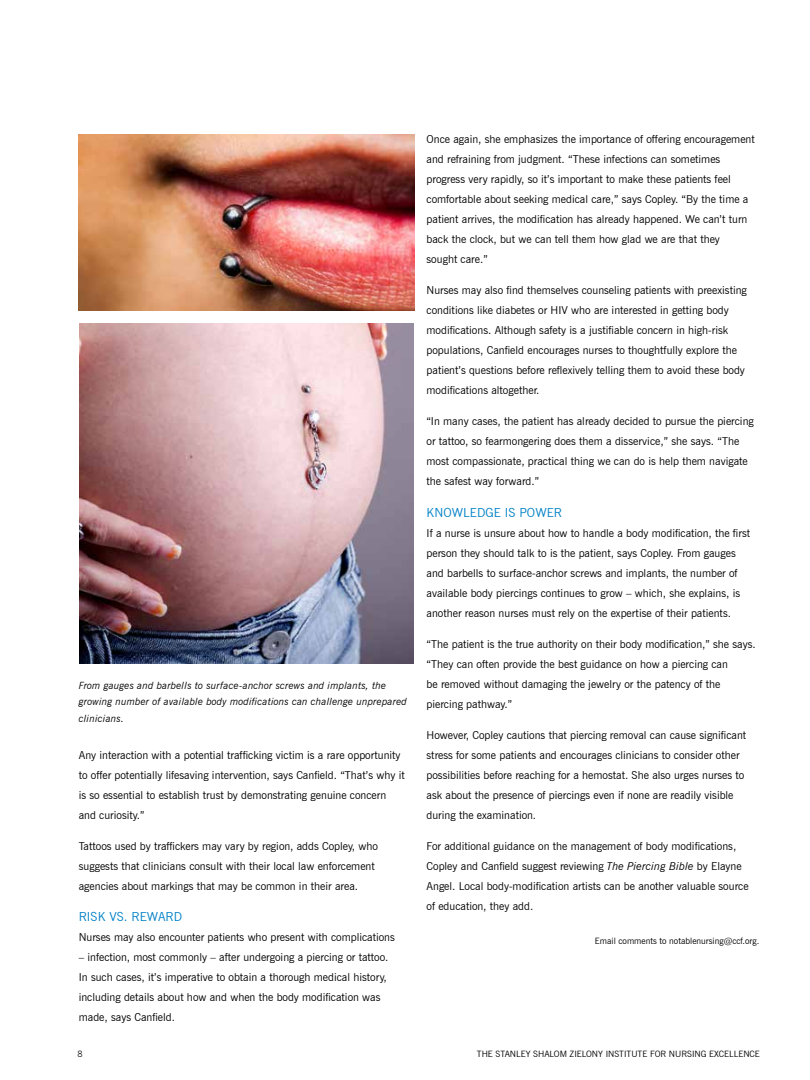
<style>
.page{position:relative;width:810px;height:1080px;background:#fff}
.page>*{position:absolute;margin:0;border:0;box-sizing:border-box;transform-origin:0 0}
.t1{font:12.5px "News Gothic BT";letter-spacing:.005em;color:#0081c6}
.t2{font:11px/20px "News Gothic BT";color:#000}
.t3{font:italic 10px/16.2px "News Gothic BT";letter-spacing:.01em;color:#000}
.t4{font:8.75px "News Gothic BT";color:#000}
.t5{font:300 8.75px "News Gothic BT";color:#000}
.s1{font-style:italic}
</style>
<div class="page">
<img style="left:79px;top:135px;width:336px;height:175px">
<img style="left:79px;top:324px;width:335px;height:340px">
<p class="t3" style="left:79px;top:677px;width:330px">From gauges and barbells to surface-anchor screws and implants, the growing number of available body modifications can challenge unprepared clinicians.</p>
<p class="t2" style="left:79px;top:745px;width:328px">Any interaction with a potential trafficking victim is a rare opportunity to offer potentially lifesaving intervention, says Canfield. “That’s why it is so essential to establish trust by demonstrating genuine concern and curiosity.”</p>
<p class="t2" style="left:79px;top:836px;width:301px">Tattoos used by traffickers may vary by region, adds Copley, who suggests that clinicians consult with their local law enforcement agencies about markings that may be common in their area.</p>
<p class="t1" style="left:79px;top:909px;width:105px">RISK VS. REWARD</p>
<p class="t2" style="left:79px;top:927px;width:318px">Nurses may also encounter patients who present with complications</p>
<p class="t2" style="left:79px;top:947px;width:311px">– infection, most commonly – after undergoing a piercing or tattoo.<br>In such cases, it’s imperative to obtain a thorough medical history, including details about how and when the body modification was made, says Canfield.</p>
<p class="t2" style="left:427px;top:129px;width:330px">Once again, she emphasizes the importance of offering encouragement and refraining from judgment. “These infections can sometimes progress very rapidly, so it’s important to make these patients feel comfortable about seeking medical care,” says Copley. “By the time a patient arrives, the modification has already happened. We can’t turn back the clock, but we can tell them how glad we are that they<br>sought care.”</p>
<p class="t2" style="left:427px;top:280px;width:322px">Nurses may also find themselves counseling patients with preexisting conditions like diabetes or HIV who are interested in getting body modifications. Although safety is a justifiable concern in high-risk populations, Canfield encourages nurses to thoughtfully explore the patient’s questions before reflexively telling them to avoid these body modifications altogether.</p>
<p class="t2" style="left:427px;top:411px;width:329px">“In many cases, the patient has already decided to pursue the piercing or tattoo, so fearmongering does them a disservice,” she says. “The most compassionate, practical thing we can do is help them navigate the safest way forward.”</p>
<p class="t1" style="left:427px;top:505px;width:137px">KNOWLEDGE IS POWER</p>
<p class="t2" style="left:427px;top:523px;width:325px">If a nurse is unsure about how to handle a body modification, the first person they should talk to is the patient, says Copley. From gauges and barbells to surface-anchor screws and implants, the number of available body piercings continues to grow – which, she explains, is another reason nurses must rely on the expertise of their patients.</p>
<p class="t2" style="left:427px;top:634px;width:331px">“The patient is the true authority on their body modification,” she says. “They can often provide the best guidance on how a piercing can<br>be removed without damaging the jewelry or the patency of the piercing pathway.”</p>
<p class="t2" style="left:427px;top:725px;width:321px">However, Copley cautions that piercing removal can cause significant stress for some patients and encourages clinicians to consider other possibilities before reaching for a hemostat. She also urges nurses to ask about the presence of piercings even if none are readily visible during the examination.</p>
<p class="t2" style="left:427px;top:836px;width:324px">For additional guidance on the management of body modifications, Copley and Canfield suggest reviewing <span class="s1">The Piercing Bible</span> by Elayne Angel. Local body-modification artists can be another valuable source of education, they add.</p>
<p class="t4" style="left:595px;top:936px;width:166px">Email comments to notablenursing@ccf.org.</p>
<p class="t5" style="left:77px;top:1048px;width:7px">8</p>
<p class="t4" style="left:477px;top:1048px;width:285px">THE STANLEY SHALOM ZIELONY INSTITUTE FOR NURSING EXCELLENCE</p>
</div>
